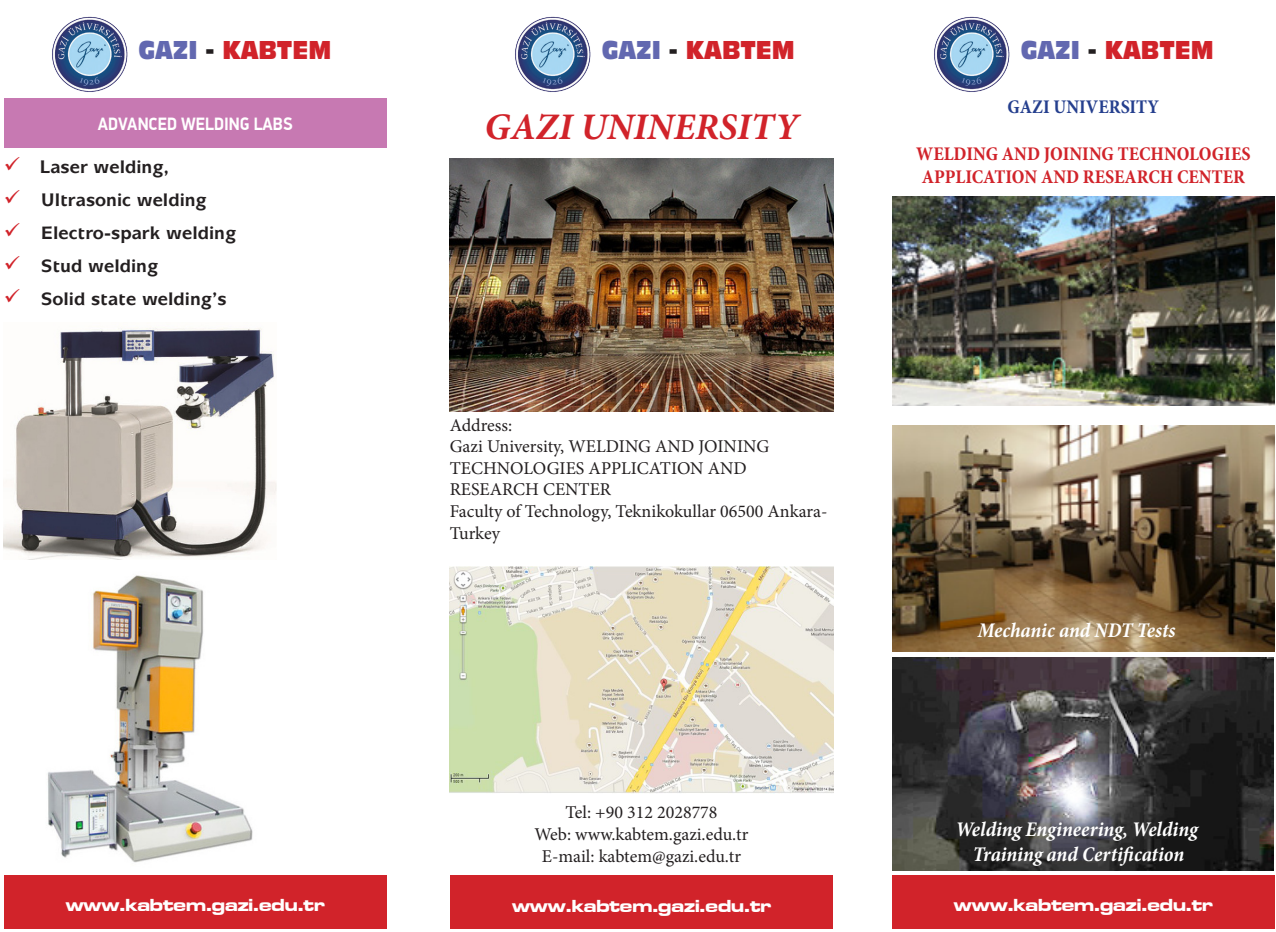
<style>
.page{position:relative;width:1276px;height:932px;background:#fff}
.page>*{position:absolute;margin:0;border:0;box-sizing:border-box;transform-origin:0 0}
.t1{font:italic 700 37.5px "Minion Pro";color:#d1232a}
.t2{font:24px "Incised 901 BT Compact";color:#d1232a;scale:.9 1}
.t3{font:italic 700 condensed 21px "Minion Pro";letter-spacing:-.005em;color:#fff}
.t4{font:700 condensed 19.5px "Minion Pro";color:#d1232a}
.t5{font:700 condensed 19.5px "Minion Pro";color:#253f8e}
.t6{font:18px/21.6px "Minion Pro";color:#231f20}
.t7{font:700 18px "Mixage IT Cby BT";color:#231f20}
.t8{font:18px "Microgramma D Bold Exte";color:#fff}
.t9{font:700 18px "PF Din Display Pro";color:#fff;scale:.9 1}
.s1{color:#6268b0}
.s2{color:#231f20}
.s3{color:#d1232a}
</style>
<div class="page">
<img style="left:934px;top:16px;width:76px;height:76px">
<img style="left:515px;top:16px;width:76px;height:76px">
<img style="left:52px;top:16px;width:76px;height:76px">
<img style="left:893px;top:196px;width:381px;height:210px">
<img style="left:892px;top:425px;width:382px;height:226px">
<img style="left:892px;top:657px;width:381px;height:213px">
<div style="left:4px;top:99px;width:382px;height:49px;background:#c779b2"></div>
<img style="left:450px;top:158px;width:383px;height:253px">
<img style="left:450px;top:566px;width:383px;height:227px">
<div style="left:4px;top:875px;width:382px;height:53px;background:#d1232a"></div>
<div style="left:450px;top:875px;width:383px;height:53px;background:#d1232a"></div>
<div style="left:892px;top:875px;width:382px;height:53px;background:#d1232a"></div>
<img style="left:4px;top:327px;width:273px;height:232px">
<img style="left:47px;top:575px;width:206px;height:288px">
<p class="t2" style="left:138px;top:36px;width:216px"><span class="s1">GAZI</span> <span class="s2">-</span> KABTEM</p>
<p class="t2" style="left:602px;top:36px;width:216px"><span class="s1">GAZI</span> <span class="s2">-</span> KABTEM</p>
<p class="t2" style="left:1020px;top:36px;width:216px"><span class="s1">GAZI</span> <span class="s2">-</span> KABTEM</p>
<p class="t9" style="left:98px;top:113px;width:218px">ADVANCED WELDING LABS</p>
<p class="t7" style="left:4px;top:155px;width:167px"><span class="s3">✓</span> Laser welding,</p>
<p class="t7" style="left:4px;top:188px;width:205px"><span class="s3">✓</span> Ultrasonic welding</p>
<p class="t7" style="left:4px;top:221px;width:234px"><span class="s3">✓</span> Electro-spark welding</p>
<p class="t7" style="left:4px;top:254px;width:156px"><span class="s3">✓</span> Stud welding</p>
<p class="t7" style="left:4px;top:287px;width:224px"><span class="s3">✓</span> Solid state welding’s</p>
<p class="t1" style="left:484px;top:100px;width:316px">GAZI UNINERSITY</p>
<p class="t5" style="left:1007px;top:93px;width:153px">GAZI UNIVERSITY</p>
<p class="t4" style="left:916px;top:140px;width:336px">WELDING AND JOINING TECHNOLOGIES</p>
<p class="t4" style="left:922px;top:163px;width:325px">APPLICATION AND RESEARCH CENTER</p>
<p class="t6" style="left:450px;top:414px;width:64px">Address:</p>
<p class="t6" style="left:450px;top:435px;width:321px">Gazi University, WELDING AND JOINING<br>TECHNOLOGIES APPLICATION AND<br>RESEARCH CENTER</p>
<p class="t6" style="left:450px;top:500px;width:379px">Faculty of Technology, Teknikokullar 06500 Ankara-<br>Turkey</p>
<p class="t6" style="left:565px;top:801px;width:153px">Tel: +90 312 2028778</p>
<p class="t6" style="left:534px;top:823px;width:215px">Web: www.kabtem.gazi.edu.tr</p>
<p class="t6" style="left:542px;top:845px;width:201px">E-mail: kabtem@gazi.edu.tr</p>
<p class="t3" style="left:977px;top:615px;width:199px">Mechanic and NDT Tests</p>
<p class="t3" style="left:955px;top:814px;width:244px">Welding Engineering, Welding</p>
<p class="t3" style="left:973px;top:839px;width:213px">Training and Certification</p>
<p class="t8" style="left:66px;top:892px;width:261px">www.kabtem.gazi.edu.tr</p>
<p class="t8" style="left:512px;top:893px;width:261px">www.kabtem.gazi.edu.tr</p>
<p class="t8" style="left:954px;top:892px;width:261px">www.kabtem.gazi.edu.tr</p>
</div>
